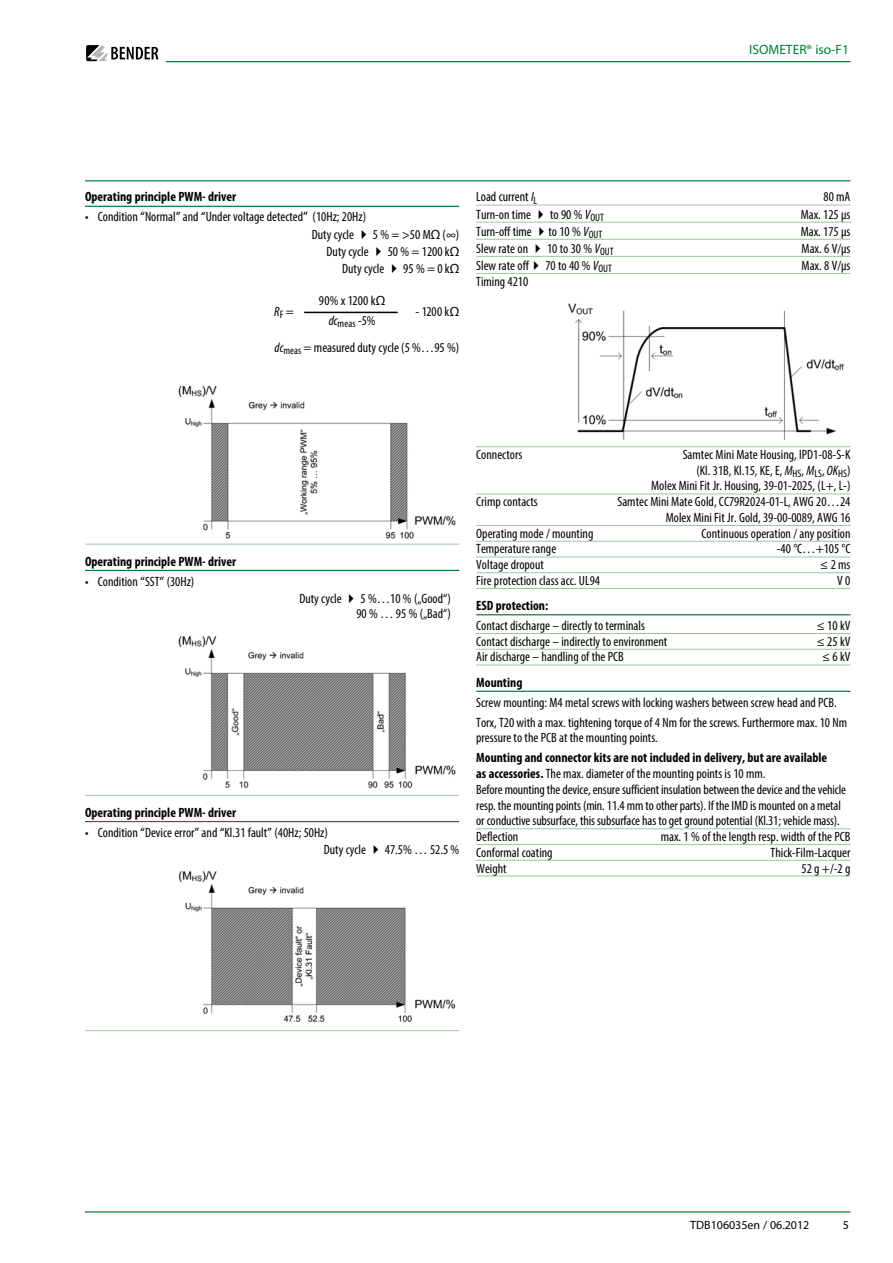
<style>
.page{position:relative;width:893px;height:1263px;background:#fff}
.page>*{position:absolute;margin:0;border:0;box-sizing:border-box;transform-origin:0 0}
.t1{font:condensed 13.5px/15.8px "Myriad Pro";color:#000;text-align:right}
.t2{font:700 condensed 13.5px "Myriad Pro";color:#000}
.t3{font:13.5px "Myriad Pro";color:#007d32}
.t4{font:italic condensed 13.5px "Myriad Pro";color:#000}
.t5{font:12px "Myriad Pro";color:#000}
.t6{font:condensed 10.8px "Myriad Pro";color:#000}
.s1{font-stretch:normal}
.s2{font-style:normal}
.s3{font-style:italic}
.s4{font-weight:700}
</style>
<div class="page">
<svg style="left:86px;top:45px;width:72px;height:16px"></svg>
<hr style="left:166px;top:61px;width:684px;height:1px;background:#007d32">
<hr style="left:85px;top:1211px;width:765px;height:1px;background:#007d32">
<hr style="left:85px;top:180px;width:765px;height:1px;background:#007d32">
<hr style="left:85px;top:206px;width:374px;height:1px;background:#007d32">
<hr style="left:85px;top:544px;width:374px;height:1px;background:#a0c5a2">
<hr style="left:85px;top:570px;width:374px;height:1px;background:#007d32">
<hr style="left:85px;top:795px;width:374px;height:1px;background:#a0c5a2">
<hr style="left:85px;top:821px;width:374px;height:1px;background:#007d32">
<hr style="left:85px;top:1030px;width:374px;height:1px;background:#a0c5a2">
<hr style="left:304px;top:312px;width:94px;height:1px;background:#000">
<img style="left:178px;top:385px;width:278px;height:154px">
<img style="left:178px;top:635px;width:278px;height:154px">
<img style="left:178px;top:870px;width:278px;height:152px">
<hr style="left:476px;top:205px;width:374px;height:1px;background:#a0c5a2">
<hr style="left:476px;top:222px;width:374px;height:1px;background:#a0c5a2">
<hr style="left:476px;top:239px;width:374px;height:1px;background:#a0c5a2">
<hr style="left:476px;top:256px;width:374px;height:1px;background:#a0c5a2">
<hr style="left:476px;top:273px;width:374px;height:1px;background:#a0c5a2">
<hr style="left:476px;top:446px;width:374px;height:1px;background:#a0c5a2">
<hr style="left:476px;top:494px;width:374px;height:1px;background:#a0c5a2">
<hr style="left:476px;top:525px;width:374px;height:1px;background:#a0c5a2">
<hr style="left:476px;top:541px;width:374px;height:1px;background:#a0c5a2">
<hr style="left:476px;top:557px;width:374px;height:1px;background:#a0c5a2">
<hr style="left:476px;top:572px;width:374px;height:1px;background:#a0c5a2">
<hr style="left:476px;top:588px;width:374px;height:1px;background:#a0c5a2">
<hr style="left:476px;top:614px;width:374px;height:1px;background:#007d32">
<hr style="left:476px;top:633px;width:374px;height:1px;background:#a0c5a2">
<hr style="left:476px;top:649px;width:374px;height:1px;background:#a0c5a2">
<hr style="left:476px;top:665px;width:374px;height:1px;background:#a0c5a2">
<hr style="left:476px;top:691px;width:374px;height:1px;background:#007d32">
<hr style="left:476px;top:828px;width:374px;height:1px;background:#a0c5a2">
<hr style="left:476px;top:844px;width:374px;height:1px;background:#a0c5a2">
<hr style="left:476px;top:860px;width:374px;height:1px;background:#a0c5a2">
<hr style="left:476px;top:876px;width:374px;height:1px;background:#a0c5a2">
<img style="left:568px;top:303px;width:276px;height:137px">
<p class="t3" style="left:749px;top:41px;width:101px">ISOMETER® iso-F1</p>
<p class="t2" style="left:85px;top:189px;width:153px">Operating principle PWM- driver</p>
<p class="t1" style="left:85px;top:209px;width:283px">• Condition <span class="s1">“</span>Normal<span class="s1">”</span> and <span class="s1">“</span>Under voltage detected<span class="s1">”</span> (10Hz; 20Hz)</p>
<p class="t1" style="left:312px;top:226px;width:149px">Duty cycle ✔ 5 % = &gt;50 M<span class="s1">Ω</span> (∞)</p>
<p class="t1" style="left:327px;top:243px;width:134px">Duty cycle ✔ 50 % = 1200 k<span class="s1">Ω</span></p>
<p class="t1" style="left:342px;top:260px;width:119px">Duty cycle ✔ 95 % = 0 k<span class="s1">Ω</span></p>
<p class="t1" style="left:319px;top:292px;width:68px">90% x 1200 k<span class="s1">Ω</span></p>
<p class="t6" style="left:329px;top:317px;width:48px"><sup>dc</sup>meas <sup>-5%</sup></p>
<p class="t4" style="left:274px;top:304px;width:21px">R<sub>F</sub> <span class="s2">=</span></p>
<p class="t1" style="left:416px;top:304px;width:45px">- 1200 k<span class="s1">Ω</span></p>
<p class="t1" style="left:275px;top:339px;width:186px"><span class="s3">dc</span><sub>meas</sub> = measured duty cycle (5 %…95 %)</p>
<p class="t1" style="left:476px;top:189px;width:63px">Load current <span class="s3">I</span><sub>L</sub></p>
<p class="t1" style="left:823px;top:189px;width:28px">80 mA</p>
<p class="t1" style="left:476px;top:206px;width:129px">Turn-on time ✔ to 90 % <span class="s3">V</span><sub>OUT</sub></p>
<p class="t1" style="left:801px;top:206px;width:51px">Max. 125 µs</p>
<p class="t1" style="left:476px;top:223px;width:128px">Turn-off time ✔to 10 % <span class="s3">V</span><sub>OUT</sub></p>
<p class="t1" style="left:801px;top:223px;width:51px">Max. 175 µs</p>
<p class="t1" style="left:476px;top:240px;width:139px">Slew rate on ✔ 10 to 30 % <span class="s3">V</span><sub>OUT</sub></p>
<p class="t1" style="left:802px;top:240px;width:50px">Max. 6 V/µs</p>
<p class="t1" style="left:476px;top:257px;width:137px">Slew rate off✔ 70 to 40 % <span class="s3">V</span><sub>OUT</sub></p>
<p class="t1" style="left:802px;top:257px;width:50px">Max. 8 V/µs</p>
<p class="t1" style="left:476px;top:273px;width:54px">Timing 4210</p>
<p class="t2" style="left:85px;top:553px;width:153px">Operating principle PWM- driver</p>
<p class="t1" style="left:85px;top:573px;width:111px">• Condition <span class="s1">“</span>SST<span class="s1">”</span> (30Hz)</p>
<p class="t1" style="left:299px;top:590px;width:153px">Duty cycle ✔ 5 %…10 % („Good“)<br>90 % … 95 % („Bad“)</p>
<p class="t2" style="left:85px;top:804px;width:153px">Operating principle PWM- driver</p>
<p class="t1" style="left:324px;top:823px;width:137px;line-height:17.1px;text-align:left;text-indent:-239px">• Condition <span class="s1">“</span>Device error<span class="s1">”</span> and <span class="s1">“</span>Kl.31 fault<span class="s1">”</span> (40Hz; 50Hz)<br>Duty cycle ✔ 47.5% … 52.5 %</p>
<p class="t1" style="left:476px;top:446px;width:47px">Connectors</p>
<p class="t1" style="left:651px;top:446px;width:201px">Samtec Mini Mate Housing, IPD1-08-S-K<br>(Kl. 31B, Kl.15, KE, E, <span class="s3">M</span><sub>HS</sub>, <span class="s3">M</span><sub>LS</sub>, <span class="s3">OK</span><sub>HS</sub>)<br>Molex Mini Fit Jr. Housing, 39-01-2025, (L+, L-)</p>
<p class="t1" style="left:476px;top:494px;width:63px">Crimp contacts</p>
<p class="t1" style="left:617px;top:494px;width:234px">Samtec Mini Mate Gold, CC79R2024-01-L, AWG 20…24<br>Molex Mini Fit Jr. Gold, 39-00-0089, AWG 16</p>
<p class="t1" style="left:476px;top:525px;width:119px">Operating mode / mounting</p>
<p class="t1" style="left:702px;top:525px;width:150px">Continuous operation / any position</p>
<p class="t1" style="left:476px;top:541px;width:82px">Temperature range</p>
<p class="t1" style="left:777px;top:541px;width:75px">-40 °C…+105 °C</p>
<p class="t1" style="left:476px;top:557px;width:69px">Voltage dropout</p>
<p class="t1" style="left:820px;top:557px;width:32px">≤ 2 ms</p>
<p class="t1" style="left:476px;top:572px;width:125px">Fire protection class acc. UL94</p>
<p class="t1" style="left:837px;top:572px;width:15px">V 0</p>
<p class="t2" style="left:476px;top:597px;width:74px">ESD protection:</p>
<p class="t1" style="left:476px;top:617px;width:170px">Contact discharge – directly to terminals</p>
<p class="t1" style="left:817px;top:617px;width:35px">≤ 10 kV</p>
<p class="t1" style="left:476px;top:633px;width:192px">Contact discharge – indirectly to environment</p>
<p class="t1" style="left:817px;top:633px;width:35px">≤ 25 kV</p>
<p class="t1" style="left:476px;top:649px;width:149px">Air discharge – handling of the PCB</p>
<p class="t1" style="left:822px;top:649px;width:30px">≤ 6 kV</p>
<p class="t2" style="left:476px;top:673px;width:48px">Mounting</p>
<p class="t1" style="left:476px;top:692px;width:372px;line-height:20px;text-align:left">Screw mounting: M4 metal screws with locking washers between screw head and PCB.<br>Torx, T20 with a max. tightening torque of 4 Nm for the screws. Furthermore max. 10 Nm</p>
<p class="t1" style="left:476px;top:730px;width:183px">pressure to the PCB at the mounting points.</p>
<p class="t1" style="left:476px;top:750px;width:371px;text-align:left"><span class="s4">Mounting and connector kits are not included in delivery, but are available<br>as accessories.</span> The max. diameter of the mounting points is 10 mm.<br>Before mounting the device, ensure sufficient insulation between the device and the vehicle resp. the mounting points (min. 11.4 mm to other parts). If the IMD is mounted on a metal or conductive subsurface, this subsurface has to get ground potential (Kl.31; vehicle mass).<br>Deflection</p>
<p class="t1" style="left:661px;top:828px;width:191px">max. 1 % of the length resp. width of the PCB</p>
<p class="t1" style="left:476px;top:844px;width:78px">Conformal coating</p>
<p class="t1" style="left:771px;top:844px;width:81px">Thick-Film-Lacquer</p>
<p class="t1" style="left:476px;top:860px;width:32px">Weight</p>
<p class="t1" style="left:801px;top:860px;width:50px">52 g +/-2 g</p>
<p class="t5" style="left:690px;top:1217px;width:121px">TDB106035en / 06.2012</p>
<p class="t5" style="left:843px;top:1217px;width:8px">5</p>
</div>
